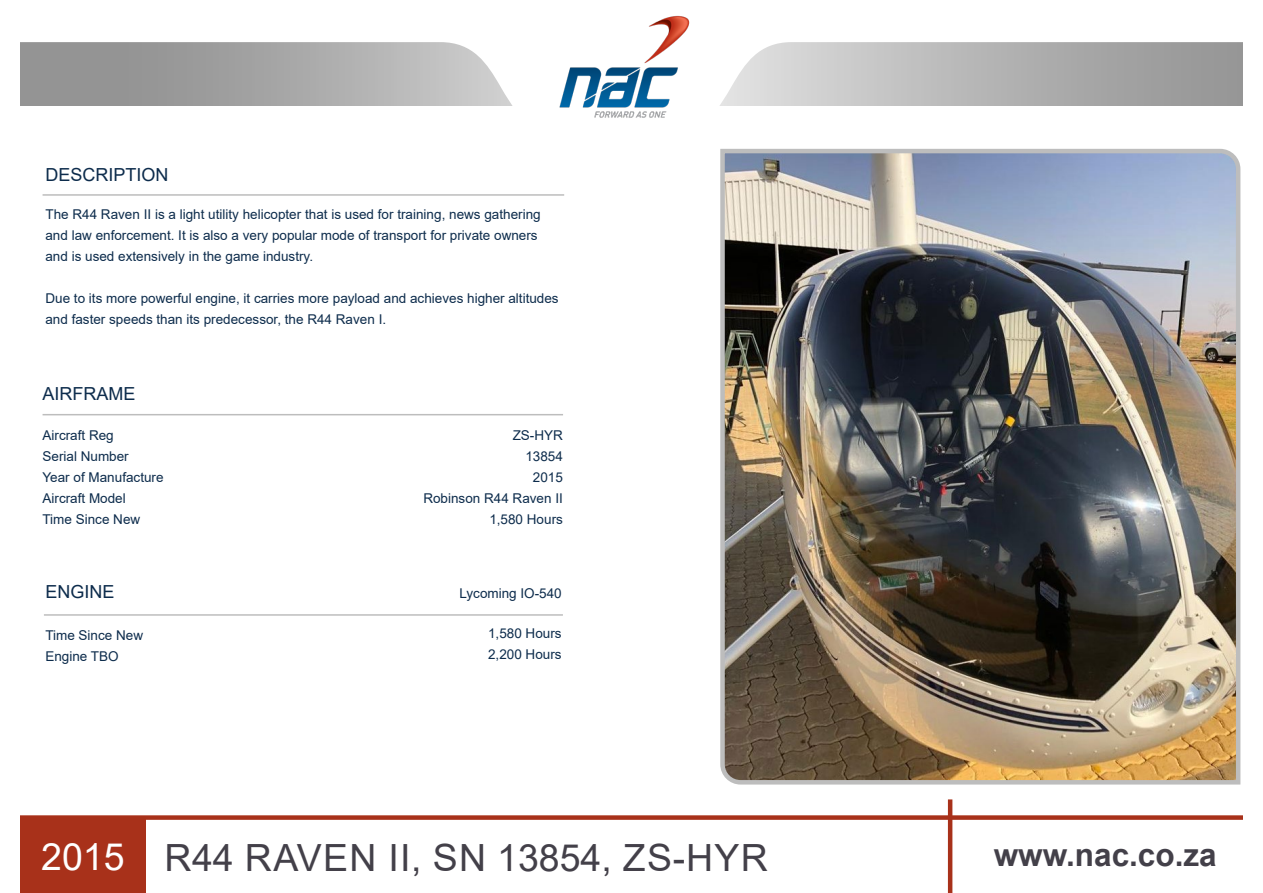
<style>
.page{position:relative;width:1263px;height:893px;background:#fff}
.page>*{position:absolute;margin:0;border:0;box-sizing:border-box;transform-origin:0 0}
.t1{font:37.5px "Arial";letter-spacing:.01em;color:#434049}
.t2{font:700 31.5px "Arial";color:#434049}
.t3{font:18px "Arial";color:#0d2c4c}
.t4{font:13.5px/21px "Arial";color:#0d2c4c}
.s1{color:#fff}
</style>
<div class="page">
<img style="left:720px;top:148px;width:521px;height:637px">
<hr style="left:44px;top:614px;width:519px;height:2px;background:#bdbdbd">
<svg style="left:20px;top:42px;width:493px;height:64px;background:#ababab"></svg>
<svg style="left:720px;top:42px;width:523px;height:64px;background:#b9b9b9"></svg>
<hr style="left:948px;top:799px;width:4px;height:94px;background:#a8311a">
<div style="left:0;top:815px;width:1244px;height:5px;background:#a8311a"></div>
<div style="left:1px;top:817px;width:145px;height:75px;background:#a8311a"></div>
<img style="left:559px;top:15px;width:131px;height:103px">
<div style="left:1px;top:0;width:19px;height:893px;background:#fff"></div>
<hr style="left:43px;top:194px;width:521px;height:2px;background:#bdbdbd">
<hr style="left:43px;top:414px;width:520px;height:1px;background:#bdbdbd">
<p class="t3" style="left:45px;top:163px;width:125px">DESCRIPTION</p>
<p class="t4" style="left:45px;top:203px;width:497px">The R44 Raven II is a light utility helicopter that is used for training, news gathering and law enforcement. It is also a very popular mode of transport for private owners</p>
<p class="t4" style="left:45px;top:245px;width:269px">and is used extensively in the game industry.</p>
<p class="t4" style="left:45px;top:287px;width:515px">Due to its more powerful engine, it carries more payload and achieves higher altitudes and faster speeds than its predecessor, the R44 Raven I.</p>
<p class="t3" style="left:43px;top:381px;width:95px">AIRFRAME</p>
<p class="t4" style="left:43px;top:425px;width:73px">Aircraft Reg</p>
<p class="t4" style="left:43px;top:446px;width:88px">Serial Number</p>
<p class="t4" style="left:43px;top:467px;width:123px">Year of Manufacture</p>
<p class="t4" style="left:43px;top:488px;width:85px">Aircraft Model</p>
<p class="t4" style="left:43px;top:509px;width:99px">Time Since New</p>
<p class="t4" style="left:513px;top:425px;width:52px">ZS-HYR</p>
<p class="t4" style="left:525px;top:446px;width:39px">13854</p>
<p class="t4" style="left:533px;top:467px;width:32px">2015</p>
<p class="t4" style="left:423px;top:488px;width:141px">Robinson R44 Raven II</p>
<p class="t4" style="left:489px;top:509px;width:75px">1,580 Hours</p>
<p class="t3" style="left:45px;top:579px;width:71px">ENGINE</p>
<p class="t4" style="left:459px;top:583px;width:104px">Lycoming IO-540</p>
<p class="t4" style="left:45px;top:625px;width:99px">Time Since New</p>
<p class="t4" style="left:45px;top:646px;width:75px">Engine TBO</p>
<p class="t4" style="left:488px;top:623px;width:75px">1,580 Hours</p>
<p class="t4" style="left:488px;top:644px;width:75px">2,200 Hours</p>
<h1 class="t1" style="left:41px;top:832px;width:728px"><span class="s1">2015</span> R44 RAVEN II, SN 13854, ZS-HYR</h1>
<h2 class="t2" style="left:994px;top:833px;width:224px">www.nac.co.za</h2>
</div>
